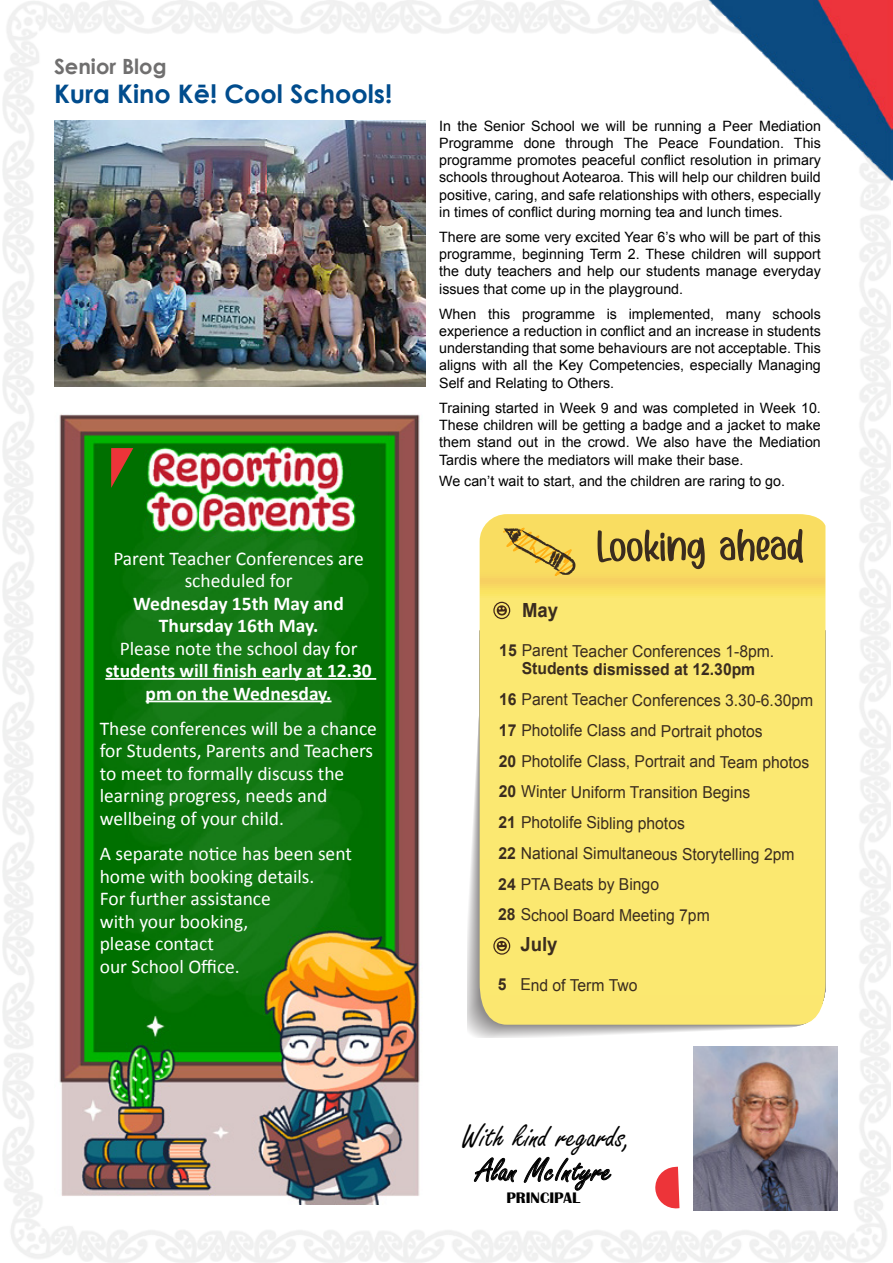
<style>
.page{position:relative;width:893px;height:1263px;background:#fff}
.page>*{position:absolute;margin:0;border:0;box-sizing:border-box;transform-origin:0 0}
.t1{font:34.65px "Freestyle Script";color:#000}
.t2{font:700 25.5px "Century Gothic";color:#004c8d}
.t3{font:700 21px "Century Gothic";color:#706f6f}
.Body_TEXT{font:19.5px/22.5px "Calibri";color:#fff}
.Body_TEXT-2{font:700 19.5px/22.5px "Calibri";color:#fff;text-align:center}
.t4{font:700 19.5px "Arial";letter-spacing:-.005em;color:#3a2c1f;scale:.95 1}
.t5{font:16.5px/18px "Arial";letter-spacing:-.005em;color:#3a2c1f;text-align:center;scale:.95 1}
.t6{font:700 15.75px "Britannic";color:#000}
.t7{font:14.25px/17.1px "Arial";color:#000;text-align:justify}
.s1{font-weight:400}
.s2{font-weight:700}
</style>
<div class="page">
<img style="left:3px;top:0;width:887px;height:1263px">
<img style="left:706px;top:0;width:187px;height:181px">
<svg style="left:480px;top:514px;width:345px;height:511px"></svg>
<svg style="left:501px;top:528px;width:75px;height:50px"></svg>
<svg style="left:597px;top:529px;width:206px;height:40px"></svg>
<svg style="left:493px;top:601px;width:17px;height:18px"></svg>
<svg style="left:493px;top:937px;width:17px;height:18px"></svg>
<img style="left:54px;top:121px;width:371px;height:266px">
<svg style="left:654px;top:1167px;width:25px;height:42px"></svg>
<svg style="left:474px;top:1157px;width:43px;height:25px"></svg>
<svg style="left:524px;top:1157px;width:88px;height:34px"></svg>
<img style="left:694px;top:1047px;width:144px;height:164px">
<img style="left:54px;top:404px;width:371px;height:800px">
<hr style="left:105px;top:678px;width:271px;height:2px;background:#fff">
<hr style="left:146px;top:700px;width:185px;height:2px;background:#fff">
<svg style="left:111px;top:448px;width:22px;height:40px"></svg>
<p class="t3" style="left:54px;top:51px;width:114px">Senior Blog</p>
<p class="t2" style="left:54px;top:74px;width:340px">Kura Kino Kē! Cool Schools!</p>
<p class="Body_TEXT-2" style="left:105px;top:546px;width:268px"><span class="s1">Parent Teacher Conferences are scheduled for<br></span>Wednesday 15th May and<br>Thursday 16th May.<br><span class="s1">Please note the school day for </span>students will finish early at 12.30 pm on the Wednesday.</p>
<p class="Body_TEXT" style="left:100px;top:716px;width:279px">These conferences will be a chance for Students, Parents and Teachers to meet to formally discuss the learning progress, needs and wellbeing of your child.</p>
<p class="Body_TEXT" style="left:100px;top:842px;width:254px">A separate notice has been sent home with booking details.<br>For further assistance<br>with your booking,<br>please contact<br>our School Office.</p>
<p class="t7" style="left:439px;top:118px;width:383px">In the Senior School we will be running a Peer Mediation Programme done through The Peace Foundation. This programme promotes peaceful conflict resolution in primary schools throughout Aotearoa. This will help our children build positive, caring, and safe relationships with others, especially in times of conflict during morning tea and lunch times.</p>
<p class="t7" style="left:439px;top:229px;width:383px">There are some very excited Year 6’s who will be part of this programme, beginning Term 2. These children will support the duty teachers and help our students manage everyday issues that come up in the playground.</p>
<p class="t7" style="left:439px;top:306px;width:383px">When this programme is implemented, many schools experience a reduction in conflict and an increase in students understanding that some behaviours are not acceptable. This aligns with all the Key Competencies, especially Managing Self and Relating to Others.</p>
<p class="t7" style="left:439px;top:400px;width:383px">Training started in Week 9 and was completed in Week 10.<br>These children will be getting a badge and a jacket to make them stand out in the crowd. We also have the Mediation Tardis where the mediators will make their base.</p>
<p class="t7" style="left:439px;top:472px;width:347px">We can’t wait to start, and the children are raring to go.</p>
<p class="t4" style="left:522px;top:597px;width:39px">May</p>
<p class="t5" style="left:499px;top:642px;width:291px"><span class="s2">15</span> Parent Teacher Conferences 1-8pm.<br><span class="s2">Students dismissed at 12.30pm</span></p>
<p class="t5" style="left:499px;top:691px;width:332px"><span class="s2">16</span> Parent Teacher Conferences 3.30-6.30pm</p>
<p class="t5" style="left:499px;top:722px;width:279px"><span class="s2">17</span> Photolife Class and Portrait photos</p>
<p class="t5" style="left:499px;top:753px;width:329px"><span class="s2">20</span> Photolife Class, Portrait and Team photos</p>
<p class="t5" style="left:499px;top:783px;width:266px"><span class="s2">20</span> Winter Uniform Transition Begins</p>
<p class="t5" style="left:499px;top:814px;width:198px"><span class="s2">21</span> Photolife Sibling photos</p>
<p class="t5" style="left:498px;top:845px;width:313px"><span class="s2">22</span> National Simultaneous Storytelling 2pm</p>
<p class="t5" style="left:498px;top:875px;width:171px"><span class="s2">24</span> PTA Beats by Bingo</p>
<p class="t5" style="left:498px;top:906px;width:224px"><span class="s2">28</span> School Board Meeting 7pm</p>
<p class="t4" style="left:521px;top:931px;width:41px">July</p>
<p class="t5" style="left:498px;top:976px;width:148px"><span class="s2">5</span> End of Term Two</p>
<p class="t1" style="left:462px;top:1117px;width:172px">With kind regards,</p>
<p class="t6" style="left:506px;top:1189px;width:75px">PRINCIPAL</p>
<p class="t1" style="left:477px;top:1152px;width:137px">Alan McIntyre</p>
</div>
